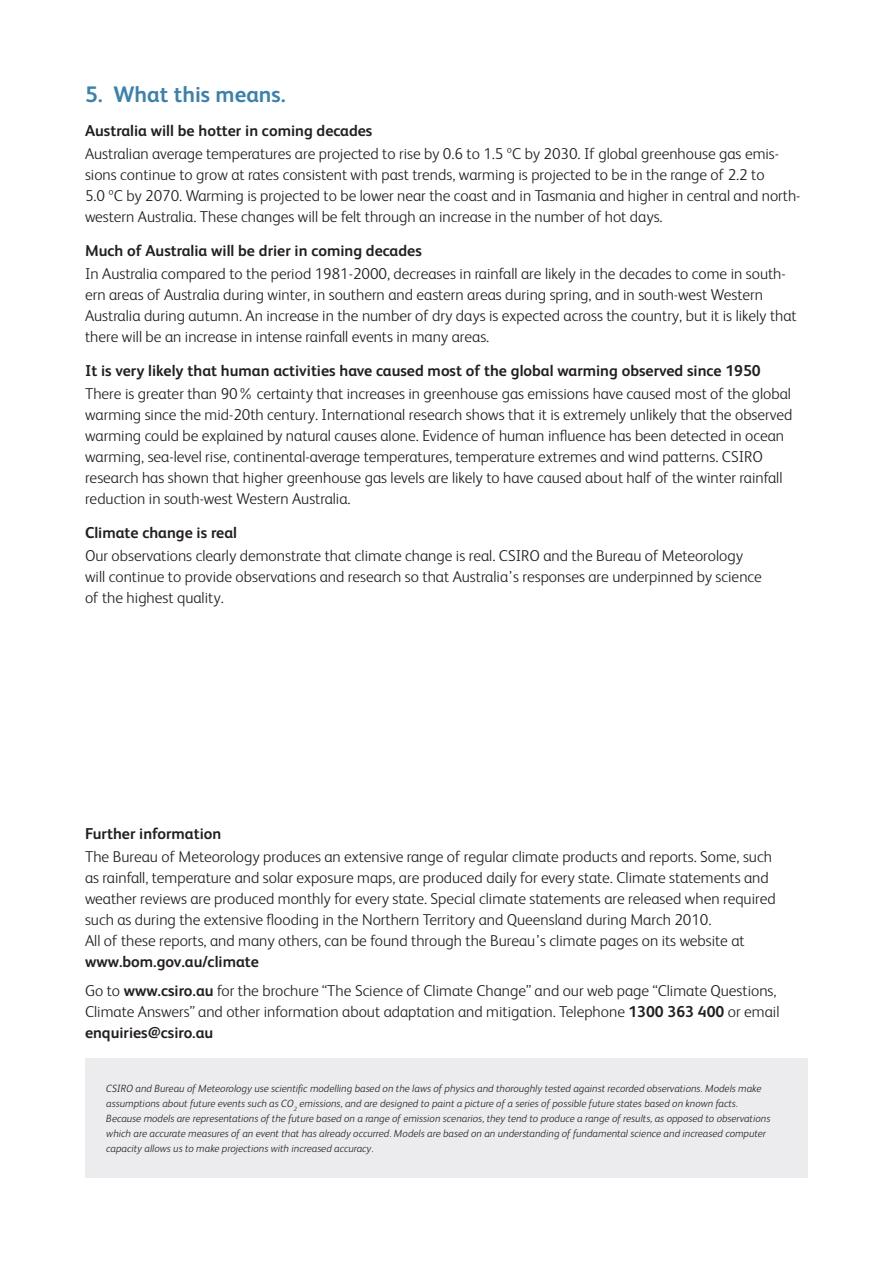
<style>
.page{position:relative;width:893px;height:1263px;background:#fff}
.page>*{position:absolute;margin:0;border:0;box-sizing:border-box;transform-origin:0 0}
.t1{font:700 22.5px "FS Albert";color:#3c81ad}
.t2{font:300 15.75px/21px "FS Albert";color:#231f20}
.t3{font:700 15.75px "FS Albert";color:#231f20}
.t4{font:italic 300 10.5px/15px "FS Albert";color:#231f20}
.s1{font-weight:700}
</style>
<div class="page">
<div style="left:85px;top:1058px;width:723px;height:120px;background:#ececee"></div>
<p class="t1" style="left:85px;top:79px;width:202px">5. What this means.</p>
<p class="t3" style="left:85px;top:120px;width:289px">Australia will be hotter in coming decades</p>
<p class="t2" style="left:85px;top:143px;width:717px">Australian average temperatures are projected to rise by 0.6 to 1.5 ºC by 2030. If global greenhouse gas emis&shy;sions continue to grow at rates consistent with past trends, warming is projected to be in the range of 2.2 to<br>5.0 ºC by 2070. Warming is projected to be lower near the coast and in Tasmania and higher in central and north&shy;western Australia. These changes will be felt through an increase in the number of hot days.</p>
<p class="t3" style="left:85px;top:240px;width:338px">Much of Australia will be drier in coming decades</p>
<p class="t2" style="left:85px;top:263px;width:713px">In Australia compared to the period 1981-2000, decreases in rainfall are likely in the decades to come in south&shy;ern areas of Australia during winter, in southern and eastern areas during spring, and in south-west Western Australia during autumn. An increase in the number of dry days is expected across the country, but it is likely that there will be an increase in intense rainfall events in many areas.</p>
<p class="t3" style="left:85px;top:360px;width:677px">It is very likely that human activities have caused most of the global warming observed since 1950</p>
<p class="t2" style="left:85px;top:382px;width:709px">There is greater than 90% certainty that increases in greenhouse gas emissions have caused most of the global warming since the mid-20th century. International research shows that it is extremely unlikely that the observed warming could be explained by natural causes alone. Evidence of human influence has been detected in ocean warming, sea-level rise, continental-average temperatures, temperature extremes and wind patterns. CSIRO research has shown that higher greenhouse gas levels are likely to have caused about half of the winter rainfall reduction in south-west Western Australia.</p>
<p class="t3" style="left:85px;top:522px;width:153px">Climate change is real</p>
<p class="t2" style="left:85px;top:544px;width:678px">Our observations clearly demonstrate that climate change is real. CSIRO and the Bureau of Meteorology will continue to provide observations and research so that Australia’s responses are underpinned by science of the highest quality.</p>
<p class="t3" style="left:85px;top:822px;width:138px">Further information</p>
<p class="t2" style="left:85px;top:845px;width:692px">The Bureau of Meteorology produces an extensive range of regular climate products and reports. Some, such as rainfall, temperature and solar exposure maps, are produced daily for every state. Climate statements and weather reviews are produced monthly for every state. Special climate statements are released when required such as during the extensive flooding in the Northern Territory and Queensland during March 2010.<br>All of these reports, and many others, can be found through the Bureau’s climate pages on its website at <span class="s1">www.bom.gov.au/climate</span></p>
<p class="t2" style="left:85px;top:979px;width:696px">Go to <span class="s1">www.csiro.au</span> for the brochure “The Science of Climate Change” and our web page “Climate Questions,<br>Climate Answers” and other information about adaptation and mitigation. Telephone <span class="s1">1300 363 400</span> or email <span class="s1">enquiries@csiro.au</span></p>
<p class="t4" style="left:106px;top:1080px;width:666px">CSIRO and Bureau of Meteorology use scientific modelling based on the laws of physics and thoroughly tested against recorded observations. Models make assumptions about future events such as CO<sub>2</sub> emissions, and are designed to paint a picture of a series of possible future states based on known facts.<br>Because models are representations of the future based on a range of emission scenarios, they tend to produce a range of results, as opposed to observations which are accurate measures of an event that has already occurred. Models are based on an understanding of fundamental science and increased computer capacity allows us to make projections with increased accuracy.</p>
</div>
